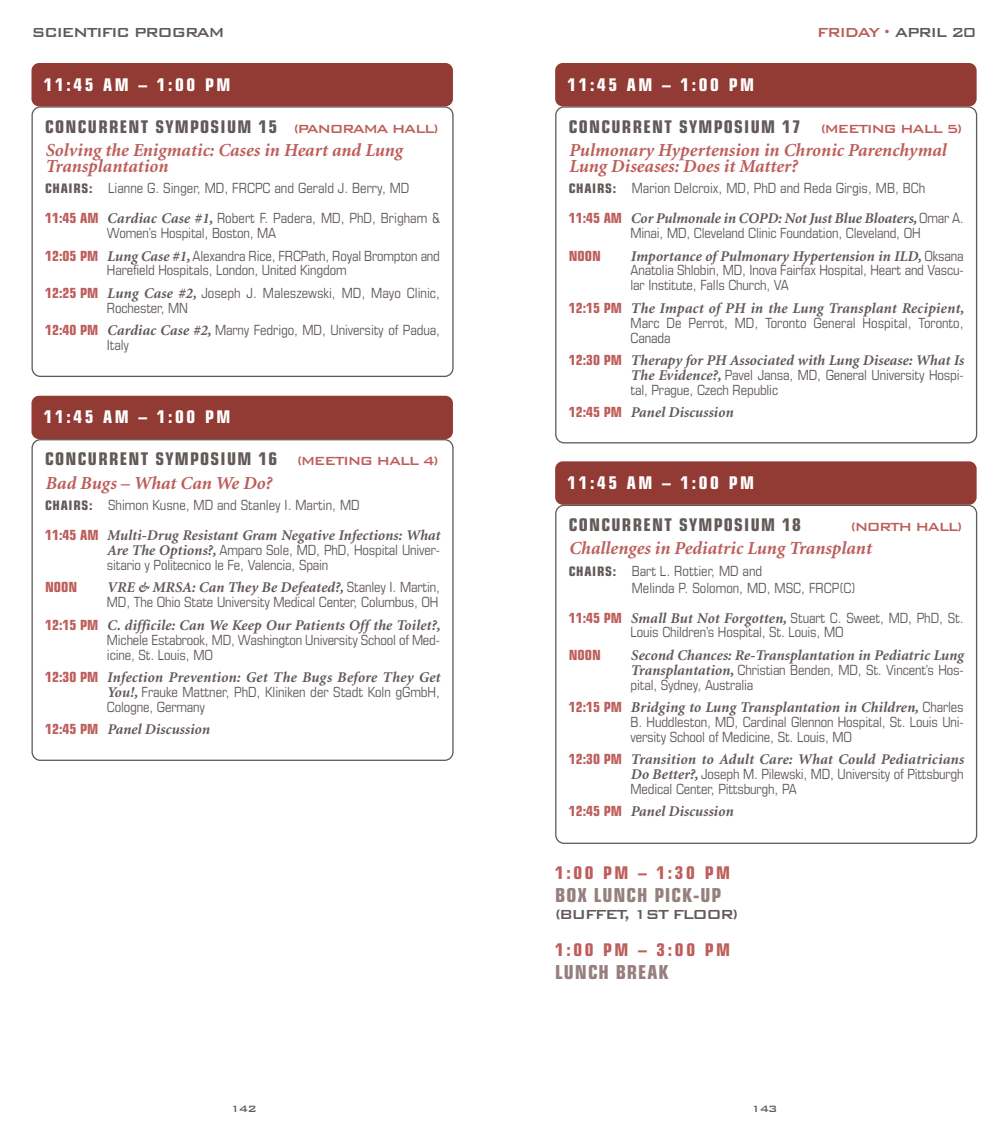
<style>
.page{position:relative;width:1008px;height:1134px;background:#fff}
.page>*{position:absolute;margin:0;border:0;box-sizing:border-box;transform-origin:0 0}
.t1{font:700 condensed 19.25px "Eurostile";letter-spacing:.05em;color:#95807e}
.t2{font:italic 700 18.38px/15.8px "Minion";color:#bd5e5b}
.t3{font:700 condensed 17.5px "Eurostile";letter-spacing:.075em;color:#625a58}
.t4{font:700 condensed 17.5px "Eurostile";letter-spacing:.15em;color:#fff}
.t5{font:500 17.5px "Bank Gothic BT";letter-spacing:-.095em;color:#625a58}
.t6{font:700 condensed 17.5px "Eurostile";letter-spacing:.15em;color:#bd5e5b}
.t7{font:500 15.75px "Bank Gothic BT";letter-spacing:-.095em;color:#bd5e5b}
.t8{font:italic 700 14.88px "Minion";color:#625a58}
.t9{font:condensed 14px/14.9px "Eurostile";letter-spacing:-.01em;color:#625a58}
.t10{font:700 condensed 14px "Eurostile";color:#bd5e5b}
.t11{font:500 12.25px "Bank Gothic BT";letter-spacing:-.075em;color:#625a58}
.s1{color:#bd5e5b}
.s2{font-size:12.25px;color:#bd5e5b}
.s3{font-family:"Bank Gothic BT";font-weight:500;font-stretch:normal;font-size:15.75px;color:#bd5e5b}
.s4{font-weight:700;font-size:13.12px}
.s5{font-weight:700;color:#bd5e5b}
.s6{font-family:"Minion";font-weight:700;font-style:italic;font-stretch:normal;font-size:14.88px}
.s7{font-family:"Eurostile";font-style:normal;font-stretch:condensed;font-size:14px;color:#bd5e5b}
.s8{font-family:"Eurostile";font-weight:400;font-style:normal;font-stretch:condensed;font-size:14px}
</style>
<div class="page">
<svg style="left:32px;top:106px;width:422px;height:271px"></svg>
<div style="left:32px;top:63px;width:421px;height:43px;background:#923a34;border-radius:8px"></div>
<svg style="left:32px;top:439px;width:422px;height:322px"></svg>
<div style="left:32px;top:396px;width:421px;height:43px;background:#923a34;border-radius:8px"></div>
<svg style="left:555px;top:106px;width:422px;height:337px"></svg>
<div style="left:555px;top:63px;width:422px;height:43px;background:#923a34;border-radius:8px"></div>
<svg style="left:555px;top:505px;width:422px;height:339px"></svg>
<div style="left:555px;top:461px;width:422px;height:44px;background:#923a34;border-radius:8px"></div>
<p class="t5" style="left:32px;top:21px;width:195px">SCIENTIFIC PROGRAM</p>
<p class="t5" style="left:817px;top:21px;width:161px"><span class="s1">FRIDAY</span> <span class="s2">•</span> APRIL 20</p>
<p class="t4" style="left:44px;top:78px;width:188px">11:45 AM – 1:00 PM</p>
<p class="t3" style="left:45px;top:120px;width:395px">CONCURRENT SYMPOSIUM 15 <span class="s3">(PANORAMA HALL)</span></p>
<h2 class="t2" style="left:45px;top:144px;width:359px">Solving the Enigmatic: Cases in Heart and Lung<br>Transplantation</h2>
<p class="t9" style="left:45px;top:175px;width:396px;line-height:29.9px"><span class="s4">CHAIRS:</span> Lianne G. Singer, MD, FRCPC and Gerald J. Berry, MD<br><span class="s5">11:45 AM</span> <span class="s6">Cardiac Case #1,</span> Robert F. Padera, MD, PhD, Brigham &amp;</p>
<p class="t9" style="left:45px;top:223px;width:396px;line-height:22.4px;text-indent:62px">Women’s Hospital, Boston, MA<br><span class="s5">12:05 PM</span> <span class="s6">Lung Case #1,</span> Alexandra Rice, FRCPath, Royal Brompton and</p>
<p class="t9" style="left:45px;top:260px;width:396px;line-height:22.4px;text-indent:62px">Harefield Hospitals, London, United Kingdom<br><span class="s5">12:25 PM</span> <span class="s6">Lung Case #2,</span> Joseph J. Maleszewski, MD, Mayo Clinic,</p>
<p class="t9" style="left:45px;top:298px;width:396px;line-height:22.4px;text-indent:62px">Rochester, MN<br><span class="s5">12:40 PM</span> <span class="s6">Cardiac Case #2,</span> Marny Fedrigo, MD, University of Padua,</p>
<p class="t9" style="left:107px;top:339px;width:23px">Italy</p>
<p class="t4" style="left:44px;top:411px;width:188px">11:45 AM – 1:00 PM</p>
<p class="t3" style="left:45px;top:453px;width:395px">CONCURRENT SYMPOSIUM 16 <span class="s3">(MEETING HALL 4)</span></p>
<h2 class="t2" style="left:45px;top:476px;width:228px">Bad Bugs – What Can We Do?</h2>
<p class="t9" style="left:45px;top:499px;width:316px"><span class="s4">CHAIRS:</span> Shimon Kusne, MD and Stanley I. Martin, MD</p>
<p class="t8" style="left:45px;top:530px;width:397px"><span class="s7">11:45 AM</span> Multi-Drug Resistant Gram Negative Infections: What</p>
<p class="t9" style="left:107px;top:544px;width:335px"><span class="s6">Are The Options?,</span> Amparo Sole, MD, PhD, Hospital Univer&shy;sitario y Politecnico le Fe, Valencia, Spain</p>
<p class="t10" style="left:45px;top:582px;width:34px">NOON</p>
<p class="t8" style="left:107px;top:582px;width:335px">VRE &amp; MRSA: Can They Be Defeated?, <span class="s8">Stanley I. Martin,</span></p>
<p class="t9" style="left:107px;top:596px;width:333px">MD, The Ohio State University Medical Center, Columbus, OH</p>
<p class="t8" style="left:45px;top:619px;width:397px"><span class="s7">12:15 PM</span> C. difficile: Can We Keep Our Patients Off the Toilet?,</p>
<p class="t9" style="left:107px;top:633px;width:335px">Michele Estabrook, MD, Washington University School of Med&shy;icine, St. Louis, MO</p>
<p class="t8" style="left:45px;top:671px;width:397px"><span class="s7">12:30 PM</span> Infection Prevention: Get The Bugs Before They Get</p>
<p class="t9" style="left:107px;top:686px;width:335px"><span class="s6">You!,</span> Frauke Mattner, PhD, Kliniken der Stadt Koln gGmbH,<br>Cologne, Germany</p>
<p class="t8" style="left:45px;top:724px;width:166px"><span class="s7">12:45 PM</span> Panel Discussion</p>
<p class="t4" style="left:567px;top:78px;width:188px">11:45 AM – 1:00 PM</p>
<p class="t3" style="left:569px;top:120px;width:395px">CONCURRENT SYMPOSIUM 17 <span class="s3">(MEETING HALL 5)</span></p>
<h2 class="t2" style="left:569px;top:144px;width:379px">Pulmonary Hypertension in Chronic Parenchymal<br>Lung Diseases: Does it Matter?</h2>
<p class="t9" style="left:569px;top:182px;width:358px"><span class="s4">CHAIRS:</span> Marion Delcroix, MD, PhD and Reda Girgis, MB, BCh</p>
<p class="t8" style="left:569px;top:213px;width:396px"><span class="s7">11:45 AM</span> Cor Pulmonale in COPD: Not Just Blue Bloaters, <span class="s8">Omar A.</span></p>
<p class="t9" style="left:631px;top:227px;width:292px">Minai, MD, Cleveland Clinic Foundation, Cleveland, OH</p>
<p class="t10" style="left:569px;top:250px;width:34px">NOON</p>
<p class="t8" style="left:631px;top:250px;width:335px">Importance of Pulmonary Hypertension in ILD, <span class="s8">Oksana</span></p>
<p class="t9" style="left:631px;top:264px;width:335px">Anatolia Shlobin, MD, Inova Fairfax Hospital, Heart and Vascu&shy;lar Institute, Falls Church, VA</p>
<p class="t8" style="left:569px;top:302px;width:396px"><span class="s7">12:15 PM</span> The Impact of PH in the Lung Transplant Recipient,</p>
<p class="t9" style="left:631px;top:316px;width:335px">Marc De Perrot, MD, Toronto General Hospital, Toronto,<br>Canada</p>
<p class="t8" style="left:569px;top:354px;width:396px"><span class="s7">12:30 PM</span> Therapy for PH Associated with Lung Disease: What Is</p>
<p class="t9" style="left:631px;top:369px;width:335px"><span class="s6">The Evidence?,</span> Pavel Jansa, MD, General University Hospi&shy;tal, Prague, Czech Republic</p>
<p class="t8" style="left:569px;top:407px;width:166px"><span class="s7">12:45 PM</span> Panel Discussion</p>
<p class="t4" style="left:567px;top:476px;width:188px">11:45 AM – 1:00 PM</p>
<p class="t3" style="left:569px;top:518px;width:234px">CONCURRENT SYMPOSIUM 18</p>
<p class="t7" style="left:851px;top:516px;width:113px">(NORTH HALL)</p>
<h2 class="t2" style="left:569px;top:542px;width:304px">Challenges in Pediatric Lung Transplant</h2>
<p class="t9" style="left:632px;top:564px;width:225px;line-height:16.6px;text-indent:-63px"><span class="s4">CHAIRS:</span> Bart L. Rottier, MD and<br>Melinda P. Solomon, MD, MSC, FRCP(C)</p>
<p class="t9" style="left:631px;top:611px;width:335px;text-indent:-62px"><span class="s5">11:45 PM</span> <span class="s6">Small But Not Forgotten,</span> Stuart C. Sweet, MD, PhD, St.<br>Louis Children’s Hospital, St. Louis, MO</p>
<p class="t10" style="left:569px;top:650px;width:34px">NOON</p>
<p class="t8" style="left:631px;top:649px;width:335px">Second Chances: Re-Transplantation in Pediatric Lung</p>
<p class="t9" style="left:631px;top:664px;width:335px"><span class="s6">Transplantation,</span> Christian Benden, MD, St. Vincent’s Hos&shy;pital, Sydney, Australia</p>
<p class="t8" style="left:569px;top:701px;width:396px"><span class="s7">12:15 PM</span> Bridging to Lung Transplantation in Children, <span class="s8">Charles</span></p>
<p class="t9" style="left:631px;top:716px;width:335px">B. Huddleston, MD, Cardinal Glennon Hospital, St. Louis Uni&shy;versity School of Medicine, St. Louis, MO</p>
<p class="t8" style="left:569px;top:754px;width:396px"><span class="s7">12:30 PM</span> Transition to Adult Care: What Could Pediatricians</p>
<p class="t9" style="left:631px;top:768px;width:335px"><span class="s6">Do Better?,</span> Joseph M. Pilewski, MD, University of Pittsburgh<br>Medical Center, Pittsburgh, PA</p>
<p class="t8" style="left:569px;top:806px;width:166px"><span class="s7">12:45 PM</span> Panel Discussion</p>
<p class="t6" style="left:555px;top:866px;width:176px">1:00 PM – 1:30 PM</p>
<h1 class="t1" style="left:555px;top:888px;width:167px">BOX LUNCH PICK-UP</h1>
<p class="t5" style="left:555px;top:903px;width:185px">(BUFFET, 1ST FLOOR)</p>
<p class="t6" style="left:555px;top:944px;width:176px">1:00 PM – 3:00 PM</p>
<h1 class="t1" style="left:555px;top:965px;width:115px">LUNCH BREAK</h1>
<p class="t11" style="left:230px;top:1101px;width:28px">142</p>
<p class="t11" style="left:751px;top:1101px;width:28px">143</p>
</div>
